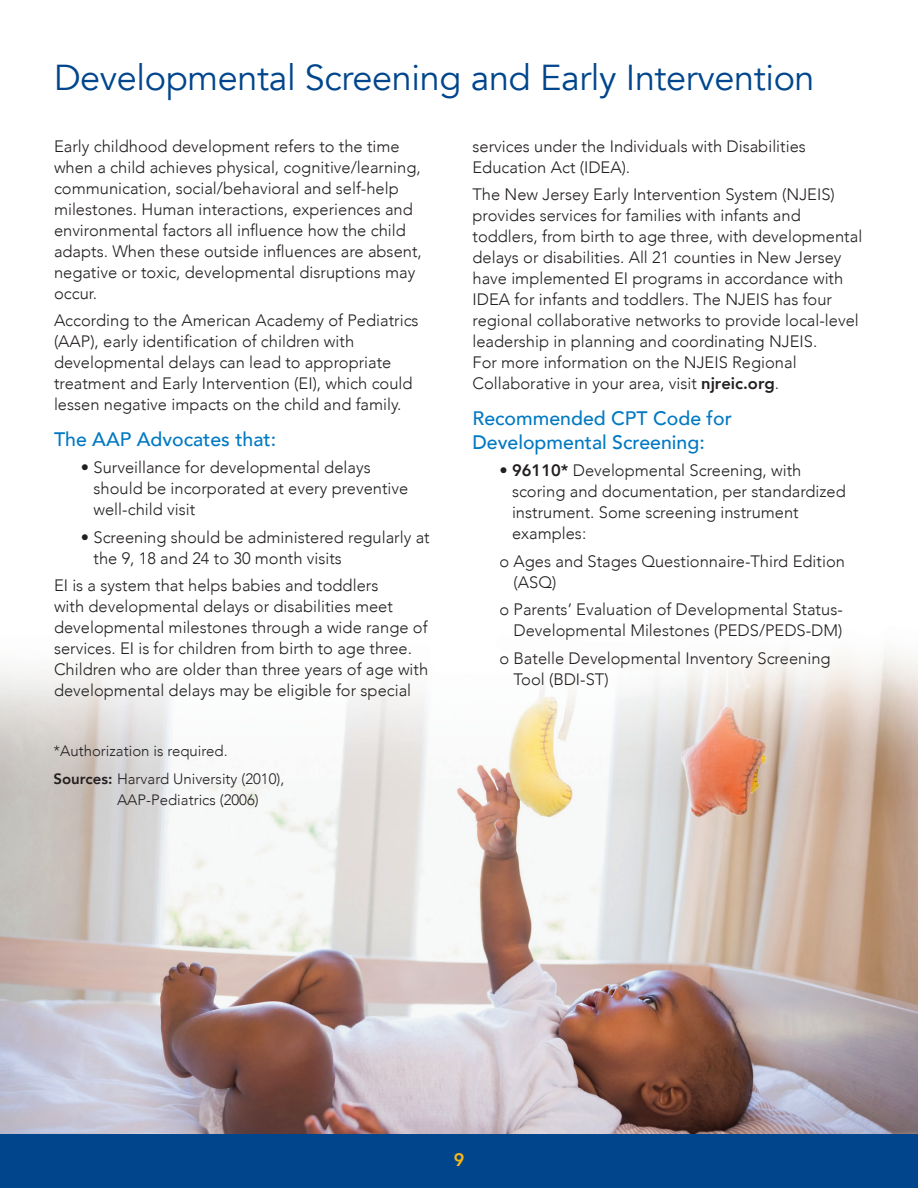
<style>
.page{position:relative;width:918px;height:1188px;background:#fff}
.page>*{position:absolute;margin:0;border:0;box-sizing:border-box;transform-origin:0 0}
.t1{font:36px "Avenir";letter-spacing:-.01em;color:#01468c}
.t2{font:500 19.5px/24px "Avenir";color:#0079c2}
.t3{font:800 18px "Avenir";color:#fcb814}
.t4{font:300 16.5px/21px "Avenir";color:#231f20}
.t5{font:300 15px/27.8px "Avenir";color:#231f20}
.s1{font-weight:800}
</style>
<div class="page">
<img style="left:0;top:650px;width:918px;height:484px">
<div style="left:0;top:1134px;width:918px;height:54px;background:#01468c"></div>
<h1 class="t1" style="left:54px;top:56px;width:762px">Developmental Screening and Early Intervention</h1>
<p class="t4" style="left:54px;top:135px;width:369px">Early childhood development refers to the time when a child achieves physical, cognitive/learning, communication, social/behavioral and self-help milestones. Human interactions, experiences and environmental factors all influence how the child adapts. When these outside influences are absent, negative or toxic, developmental disruptions may occur.</p>
<p class="t4" style="left:54px;top:310px;width:366px">According to the American Academy of Pediatrics (AAP), early identification of children with developmental delays can lead to appropriate treatment and Early Intervention (EI), which could lessen negative impacts on the child and family.</p>
<p class="t2" style="left:54px;top:427px;width:224px">The AAP Advocates that:</p>
<p class="t4" style="left:94px;top:457px;width:316px;text-indent:-13px">• Surveillance for developmental delays should be incorporated at every preventive well-child visit</p>
<p class="t4" style="left:94px;top:526px;width:338px;text-indent:-13px">• Screening should be administered regularly at the 9, 18 and 24 to 30 month visits</p>
<p class="t4" style="left:54px;top:575px;width:376px">EI is a system that helps babies and toddlers<br>with developmental delays or disabilities meet developmental milestones through a wide range of services. EI is for children from birth to age three.<br>Children who are older than three years of age with developmental delays may be eligible for special</p>
<p class="t4" style="left:473px;top:135px;width:335px">services under the Individuals with Disabilities<br>Education Act (IDEA).</p>
<p class="t4" style="left:473px;top:184px;width:391px">The New Jersey Early Intervention System (NJEIS) provides services for families with infants and toddlers, from birth to age three, with developmental delays or disabilities. All 21 counties in New Jersey have implemented EI programs in accordance with IDEA for infants and toddlers. The NJEIS has four regional collaborative networks to provide local-level leadership in planning and coordinating NJEIS.<br>For more information on the NJEIS Regional Collaborative in your area, visit <span class="s1">njreic.org</span>.</p>
<p class="t2" style="left:472px;top:406px;width:261px">Recommended CPT Code for<br>Developmental Screening:</p>
<p class="t4" style="left:512px;top:460px;width:335px;text-indent:-13px">• <span class="s1">96110*</span> Developmental Screening, with scoring and documentation, per standardized instrument. Some screening instrument examples:</p>
<p class="t4" style="left:514px;top:550px;width:333px;text-indent:-14px">o Ages and Stages Questionnaire-Third Edition (ASQ)</p>
<p class="t4" style="left:499px;top:599px;width:345px;text-align:right">o Parents’ Evaluation of Developmental Status-<br>Developmental Milestones (PEDS/PEDS-DM)</p>
<p class="t4" style="left:514px;top:648px;width:319px;text-indent:-14px">o Batelle Developmental Inventory Screening<br>Tool (BDI-ST)</p>
<p class="t5" style="left:53px;top:737px;width:232px">*Authorization is required.<br><span class="s1">Sources:</span> Harvard University (2010),</p>
<p class="t5" style="left:117px;top:786px;width:143px">AAP-Pediatrics (2006)</p>
<p class="t3" style="left:454px;top:1143px;width:12px">9</p>
</div>
